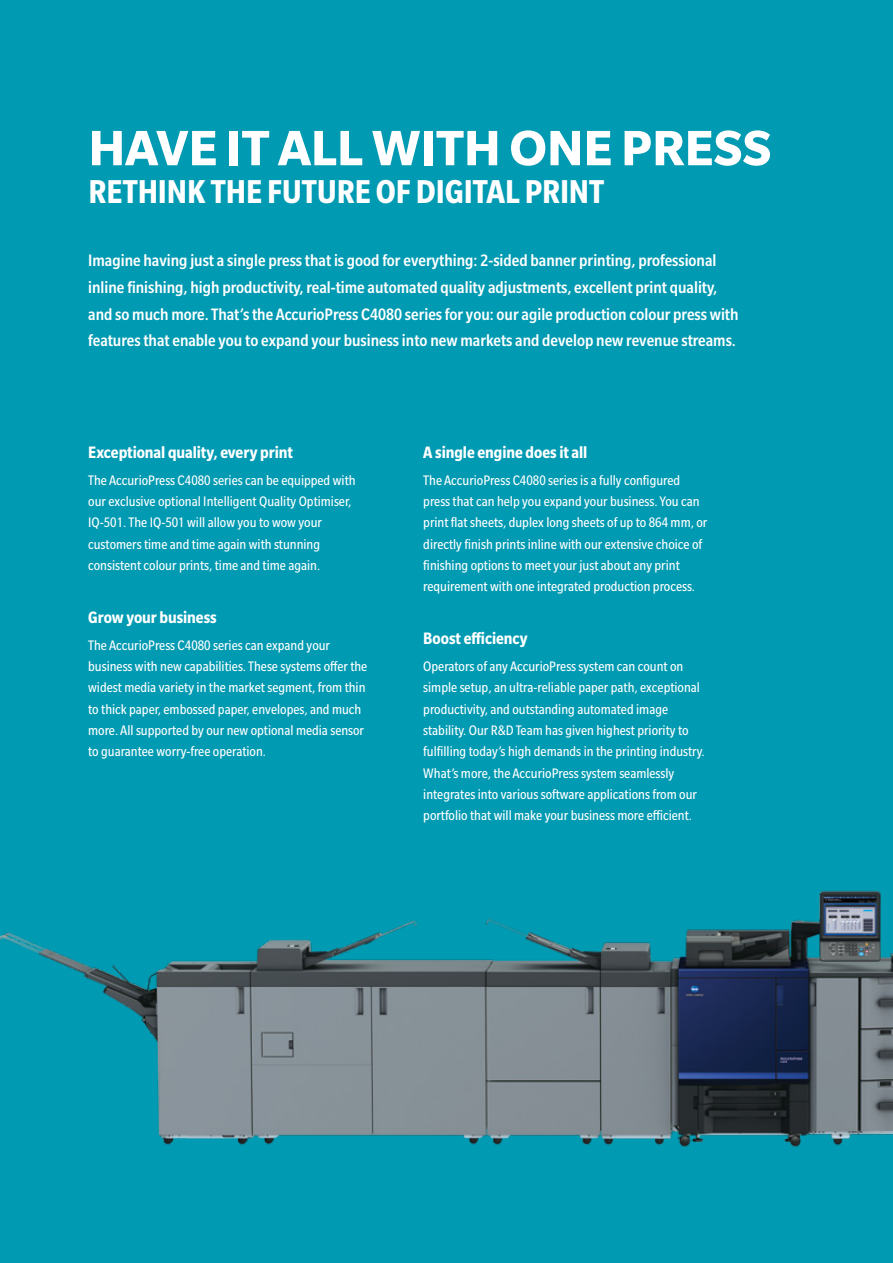
<style>
.page{position:relative;width:893px;height:1263px;background:#009ab2}
.page>*{position:absolute;margin:0;border:0;box-sizing:border-box;transform-origin:0 0}
.t1{font:700 54px "Slate Pro";color:#fff}
.t2{font:700 condensed 36px "Slate Pro";letter-spacing:-.005em;color:#fff}
.t3{font:500 condensed 18px/26.5px "Slate Pro";color:#fff}
.t4{font:700 condensed 18px "Slate Pro";letter-spacing:-.005em;color:#fff}
.t5{font:condensed 15px/21.3px "Slate Pro";color:#fff}
</style>
<div class="page">
<img style="left:0;top:890px;width:893px;height:257px">
<h1 class="t1" style="left:88px;top:118px;width:684px">HAVE IT ALL WITH ONE PRESS</h1>
<h2 class="t2" style="left:88px;top:172px;width:517px">RETHINK THE FUTURE OF DIGITAL PRINT</h2>
<p class="t3" style="left:88px;top:247px;width:652px">Imagine having just a single press that is good for everything: 2-sided banner printing, professional inline finishing, high productivity, real-time automated quality adjustments, excellent print quality, and so much more. That’s the AccurioPress C4080 series for you: our agile production colour press with features that enable you to expand your business into new markets and develop new revenue streams.</p>
<p class="t4" style="left:88px;top:443px;width:206px">Exceptional quality, every print</p>
<p class="t5" style="left:88px;top:469px;width:269px">The AccurioPress C4080 series can be equipped with our exclusive optional Intelligent Quality Optimiser, IQ-501. The IQ-501 will allow you to wow your customers time and time again with stunning consistent colour prints, time and time again.</p>
<p class="t4" style="left:88px;top:608px;width:130px">Grow your business</p>
<p class="t5" style="left:88px;top:634px;width:281px">The AccurioPress C4080 series can expand your business with new capabilities. These systems offer the widest media variety in the market segment, from thin to thick paper, embossed paper, envelopes, and much more. All supported by our new optional media sensor to guarantee worry-free operation.</p>
<p class="t4" style="left:423px;top:443px;width:166px">A single engine does it all</p>
<p class="t5" style="left:423px;top:469px;width:286px">The AccurioPress C4080 series is a fully configured press that can help you expand your business. You can print flat sheets, duplex long sheets of up to 864 mm, or directly finish prints inline with our extensive choice of finishing options to meet your just about any print requirement with one integrated production process.</p>
<p class="t4" style="left:423px;top:629px;width:106px">Boost efficiency</p>
<p class="t5" style="left:423px;top:655px;width:283px">Operators of any AccurioPress system can count on simple setup, an ultra-reliable paper path, exceptional productivity, and outstanding automated image stability. Our R&amp;D Team has given highest priority to fulfilling today’s high demands in the printing industry.<br>What’s more, the AccurioPress system seamlessly integrates into various software applications from our portfolio that will make your business more efficient.</p>
</div>
